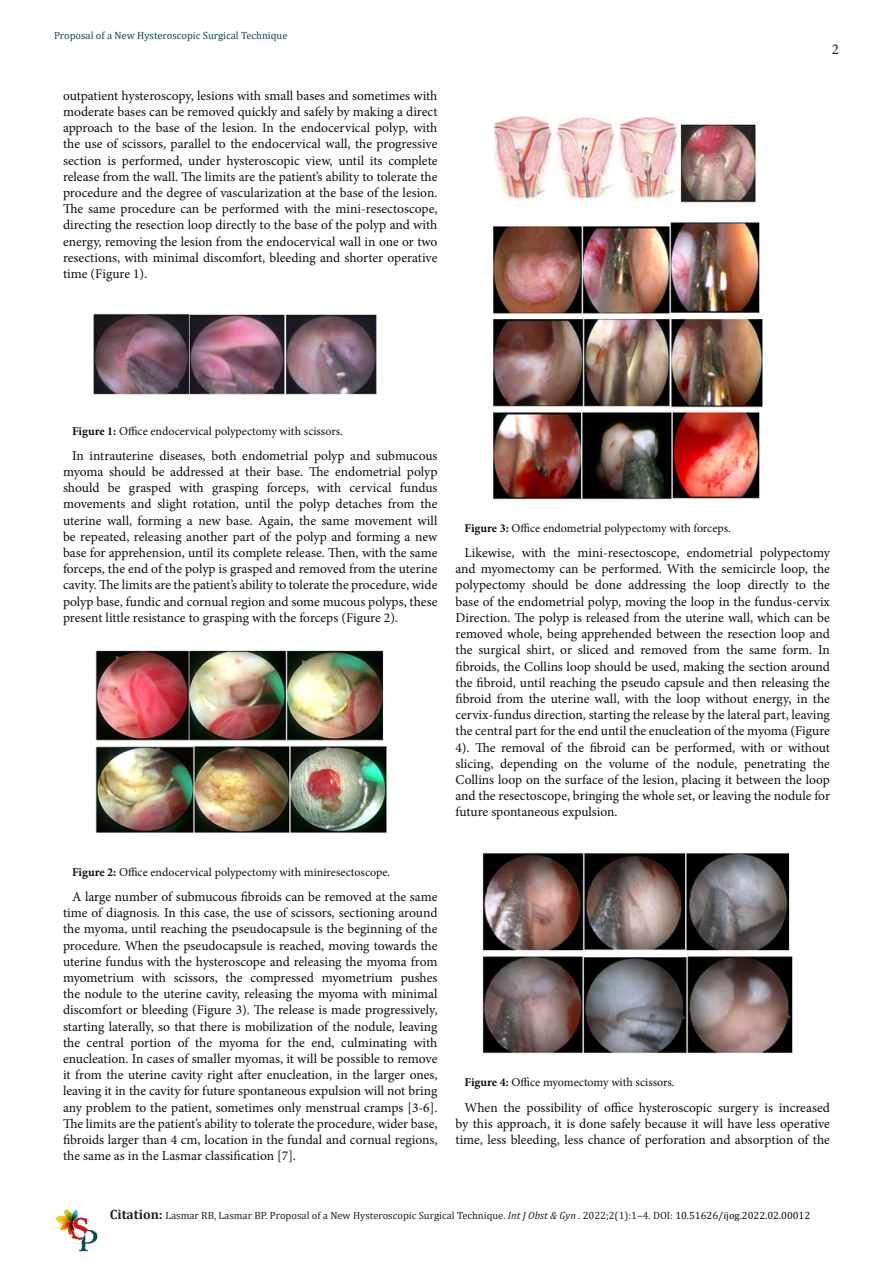
<style>
.page{position:relative;width:893px;height:1263px;background:#fff}
.page>*{position:absolute;margin:0;border:0;box-sizing:border-box;transform-origin:0 0}
.t1{font:15px "Minion Pro";color:#231f20}
.List_Paragraph{font:13.5px/16.2px "Minion Pro";color:#0d0c10;text-align:justify}
.List_Paragraph-2{font:12px "Minion Pro";color:#0d0c10}
.t2{font:10.5px "Cambria";color:#231f20}
.t3{font:10.5px "Cambria";color:#11475a}
.s1{font-weight:700}
.s2{font-weight:700;font-size:13.5px}
.s3{font-style:italic}
.s4{color:#0a111a}
</style>
<div class="page">
<img style="left:55px;top:1209px;width:43px;height:43px">
<img style="left:93px;top:314px;width:284px;height:81px">
<img style="left:95px;top:650px;width:292px;height:183px">
<img style="left:493px;top:116px;width:270px;height:384px">
<img style="left:482px;top:853px;width:311px;height:201px">
<p class="t3" style="left:54px;top:30px;width:235px">Proposal of a New Hysteroscopic Surgical Technique</p>
<p class="List_Paragraph" style="left:63px;top:87px;width:376px">outpatient hysteroscopy, lesions with small bases and sometimes with moderate bases can be removed quickly and safely by making a direct approach to the base of the lesion. In the endocervical polyp, with the use of scissors, parallel to the endocervical wall, the progressive section is performed, under hysteroscopic view, until its complete release from the wall. The limits are the patient’s ability to tolerate the procedure and the degree of vascularization at the base of the lesion.<br>The same procedure can be performed with the mini-resectoscope, directing the resection loop directly to the base of the polyp and with energy, removing the lesion from the endocervical wall in one or two resections, with minimal discomfort, bleeding and shorter operative time (Figure 1).</p>
<p class="t1" style="left:832px;top:39px;width:9px">2</p>
<p class="List_Paragraph-2" style="left:72px;top:423px;width:272px"><span class="s1">Figure 1:</span> Office endocervical polypectomy with scissors.</p>
<p class="List_Paragraph" style="left:63px;top:447px;width:376px;text-indent:9px">In intrauterine diseases, both endometrial polyp and submucous myoma should be addressed at their base. The endometrial polyp should be grasped with grasping forceps, with cervical fundus movements and slight rotation, until the polyp detaches from the uterine wall, forming a new base. Again, the same movement will be repeated, releasing another part of the polyp and forming a new base for apprehension, until its complete release. Then, with the same forceps, the end of the polyp is grasped and removed from the uterine cavity. The limits are the patient’s ability to tolerate the procedure, wide polyp base, fundic and cornual region and some mucous polyps, these present little resistance to grasping with the forceps (Figure 2).</p>
<p class="List_Paragraph-2" style="left:464px;top:520px;width:268px"><span class="s1">Figure 3:</span> Office endometrial polypectomy with forceps.</p>
<p class="List_Paragraph" style="left:455px;top:545px;width:376px;text-indent:9px">Likewise, with the mini-resectoscope, endometrial polypectomy and myomectomy can be performed. With the semicircle loop, the polypectomy should be done addressing the loop directly to the base of the endometrial polyp, moving the loop in the fundus-cervix Direction. The polyp is released from the uterine wall, which can be removed whole, being apprehended between the resection loop and the surgical shirt, or sliced and removed from the same form. In fibroids, the Collins loop should be used, making the section around the fibroid, until reaching the pseudo capsule and then releasing the fibroid from the uterine wall, with the loop without energy, in the cervix-fundus direction, starting the release by the lateral part, leaving the central part for the end until the enucleation of the myoma (Figure 4). The removal of the fibroid can be performed, with or without slicing, depending on the volume of the nodule, penetrating the Collins loop on the surface of the lesion, placing it between the loop and the resectoscope, bringing the whole set, or leaving the nodule for future spontaneous expulsion.</p>
<p class="List_Paragraph-2" style="left:72px;top:864px;width:320px"><span class="s1">Figure 2:</span> Office endocervical polypectomy with miniresectoscope.</p>
<p class="List_Paragraph" style="left:63px;top:888px;width:376px;text-indent:9px">A large number of submucous fibroids can be removed at the same time of diagnosis. In this case, the use of scissors, sectioning around the myoma, until reaching the pseudocapsule is the beginning of the procedure. When the pseudocapsule is reached, moving towards the uterine fundus with the hysteroscope and releasing the myoma from myometrium with scissors, the compressed myometrium pushes the nodule to the uterine cavity, releasing the myoma with minimal discomfort or bleeding (Figure 3). The release is made progressively, starting laterally, so that there is mobilization of the nodule, leaving the central portion of the myoma for the end, culminating with enucleation. In cases of smaller myomas, it will be possible to remove it from the uterine cavity right after enucleation, in the larger ones, leaving it in the cavity for future spontaneous expulsion will not bring any problem to the patient, sometimes only menstrual cramps [3-6].<br>The limits are the patient’s ability to tolerate the procedure, wider base, fibroids larger than 4 cm, location in the fundal and cornual regions, the same as in the Lasmar classification [7].</p>
<p class="List_Paragraph-2" style="left:464px;top:1074px;width:212px"><span class="s1">Figure 4:</span> Office myomectomy with scissors.</p>
<p class="List_Paragraph" style="left:455px;top:1099px;width:376px;text-indent:9px">When the possibility of office hysteroscopic surgery is increased by this approach, it is done safely because it will have less operative time, less bleeding, less chance of perforation and absorption of the</p>
<p class="t2" style="left:110px;top:1210px;width:702px"><span class="s2">Citation:</span> Lasmar RB, Lasmar BP. Proposal of a New Hysteroscopic Surgical Technique. <span class="s3">Int J Obst &amp; Gyn</span> . 2022;2(1):1‒4. DOI: <span class="s4">10.51626/ijog.2022.02.00012</span></p>
</div>
